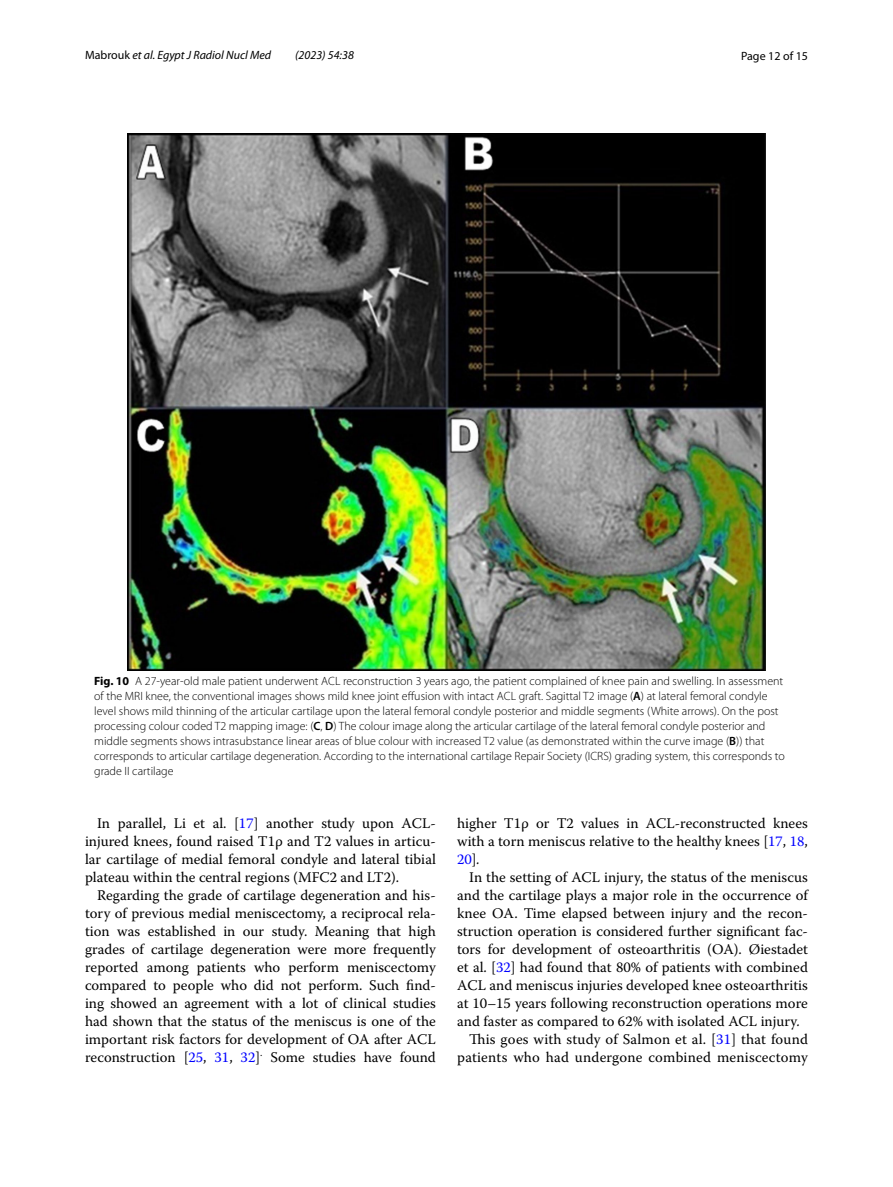
<style>
.page{position:relative;width:893px;height:1187px;background:#fff}
.page>*{position:absolute;margin:0;border:0;box-sizing:border-box;transform-origin:0 0}
.t1{font:14.7px/18px "Warnock Pro";color:#000;text-align:justify}
.t2{font:300 12px/15px "Myriad Pro";color:#000}
.t3{font:italic 12px "Myriad Pro";color:#000}
.t4{font:12px "Myriad Pro";color:#000}
.s1{font-style:normal}
.s2{font-weight:700}
.s3{font-weight:600}
.s4{color:#00f}
.s5{font-style:italic}
</style>
<div class="page">
<img style="left:128px;top:133px;width:638px;height:537px">
<p class="t3" style="left:85px;top:48px;width:188px"><span class="s1">Mabrouk</span> et al. Egypt J Radiol Nucl Med</p>
<p class="t3" style="left:295px;top:48px;width:60px">(2023) 54:38</p>
<p class="t4" style="left:741px;top:48px;width:68px">Page 12 of 15</p>
<p class="t2" style="left:94px;top:674px;width:692px"><span class="s2">Fig. 10</span> A 27-year-old male patient underwent ACL reconstruction 3 years ago, the patient complained of knee pain and swelling. In assessment of the MRI knee, the conventional images shows mild knee joint effusion with intact ACL graft. Sagittal T2 image (<span class="s3">A</span>) at lateral femoral condyle level shows mild thinning of the articular cartilage upon the lateral femoral condyle posterior and middle segments (White arrows). On the post processing colour coded T2 mapping image: (<span class="s3">C</span>, <span class="s3">D</span>) The colour image along the articular cartilage of the lateral femoral condyle posterior and middle segments shows intrasubstance linear areas of blue colour with increased T2 value (as demonstrated within the curve image (<span class="s3">B</span>)) that corresponds to articular cartilage degeneration. According to the international cartilage Repair Society (ICRS) grading system, this corresponds to grade II cartilage</p>
<p class="t1" style="left:85px;top:813px;width:352px;text-indent:12px">In parallel, Li et al. [<span class="s4">17</span>] another study upon ACL&shy;injured knees, found raised T1ρ and T2 values in articu&shy;lar cartilage of medial femoral condyle and lateral tibial plateau within the central regions (MFC2 and LT2).</p>
<p class="t1" style="left:85px;top:885px;width:352px;text-indent:12px">Regarding the grade of cartilage degeneration and his&shy;tory of previous medial meniscectomy, a reciprocal rela&shy;tion was established in our study. Meaning that high grades of cartilage degeneration were more frequently reported among patients who perform meniscectomy compared to people who did not perform. Such find&shy;ing showed an agreement with a lot of clinical studies had shown that the status of the meniscus is one of the important risk factors for development of OA after ACL reconstruction [<span class="s4">25</span>, <span class="s4">31</span>, <span class="s4">32</span>]<sup>.</sup> Some studies have found</p>
<p class="t1" style="left:457px;top:813px;width:352px">higher T1ρ or T2 values in ACL-reconstructed knees with a torn meniscus relative to the healthy knees [<span class="s4">17</span>, <span class="s4">18</span>, <span class="s4">20</span>]<span class="s5">.</span></p>
<p class="t1" style="left:469px;top:867px;width:340px">In the setting of ACL injury, the status of the meniscus</p>
<p class="t1" style="left:457px;top:885px;width:352px">and the cartilage plays a major role in the occurrence of</p>
<p class="t1" style="left:457px;top:903px;width:352px">knee OA. Time elapsed between injury and the recon-</p>
<p class="t1" style="left:457px;top:921px;width:352px">struction operation is considered further significant fac-</p>
<p class="t1" style="left:457px;top:939px;width:352px">tors for development of osteoarthritis (OA). Øiestadet</p>
<p class="t1" style="left:457px;top:957px;width:352px">et al. [<span class="s4">32</span>] had found that 80% of patients with combined</p>
<p class="t1" style="left:457px;top:975px;width:352px">ACL and meniscus injuries developed knee osteoarthritis</p>
<p class="t1" style="left:457px;top:993px;width:352px">at 10–15 years following reconstruction operations more</p>
<p class="t1" style="left:457px;top:1011px;width:345px">and faster as compared to 62% with isolated ACL injury<span class="s5">.</span></p>
<p class="t1" style="left:469px;top:1029px;width:340px">This goes with study of Salmon et al. [<span class="s4">31</span>] that found</p>
<p class="t1" style="left:457px;top:1047px;width:352px">patients who had undergone combined meniscectomy</p>
</div>
